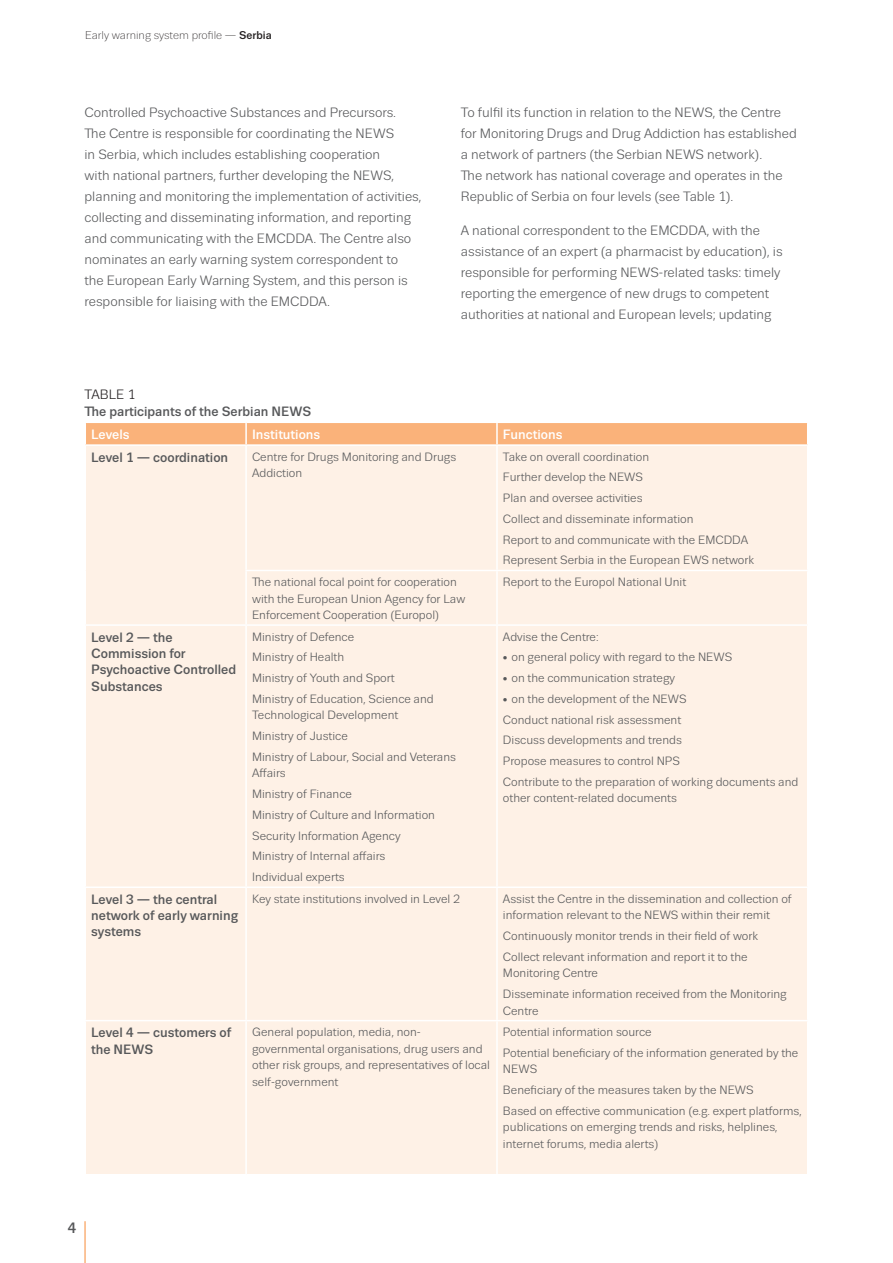
<style>
.page{position:relative;width:893px;height:1263px;background:#fff}
.page>*{position:absolute;margin:0;border:0;box-sizing:border-box;transform-origin:0 0}
.t1{font:500 15px "Trivia Sans";color:#57585a}
.Content{font:13.5px/21px "Trivia Sans";color:#57585a}
.table_1row{font:500 13.5px/16.2px "Trivia Sans";color:#57585a}
.title_Fig2{font:500 13.5px "Trivia Sans";color:#57585a}
.Content-2{font:500 13.5px "Trivia Sans";color:#fff}
.t2{font:13.5px "Trivia Sans";color:#231f20}
.Table_text{font:12px/16.5px "Trivia Sans";color:#57585a}
.t3{font:300 11.25px "Trivia Sans";color:#231f20}
.s1{font-weight:500}
</style>
<div class="page">
<hr style="left:84px;top:1221px;width:2px;height:42px;background:#fab27a">
<div style="left:86px;top:446px;width:721px;height:728px;background:#fef1e6"></div>
<div style="left:86px;top:423px;width:721px;height:21px;background:#fab27a"></div>
<hr style="left:245px;top:446px;width:2px;height:124px;background:#fff">
<hr style="left:496px;top:446px;width:2px;height:124px;background:#fff">
<hr style="left:245px;top:570px;width:252px;height:1px;background:#fff">
<hr style="left:245px;top:571px;width:2px;height:53px;background:#fff">
<hr style="left:497px;top:570px;width:311px;height:1px;background:#fff">
<hr style="left:496px;top:571px;width:2px;height:53px;background:#fff">
<hr style="left:85px;top:624px;width:161px;height:2px;background:#fff">
<hr style="left:246px;top:624px;width:251px;height:2px;background:#fff">
<hr style="left:245px;top:626px;width:2px;height:260px;background:#fff">
<hr style="left:497px;top:624px;width:311px;height:2px;background:#fff">
<hr style="left:496px;top:626px;width:2px;height:260px;background:#fff">
<hr style="left:85px;top:886px;width:161px;height:2px;background:#fff">
<hr style="left:246px;top:886px;width:251px;height:2px;background:#fff">
<hr style="left:245px;top:888px;width:2px;height:132px;background:#fff">
<hr style="left:497px;top:886px;width:311px;height:2px;background:#fff">
<hr style="left:496px;top:888px;width:2px;height:132px;background:#fff">
<hr style="left:85px;top:1020px;width:161px;height:1px;background:#fff">
<hr style="left:246px;top:1020px;width:251px;height:1px;background:#fff">
<hr style="left:245px;top:1021px;width:2px;height:153px;background:#fff">
<hr style="left:497px;top:1020px;width:311px;height:1px;background:#fff">
<hr style="left:496px;top:1021px;width:2px;height:153px;background:#fff">
<p class="t3" style="left:85px;top:29px;width:188px">Early warning system profile — <span class="s1">Serbia</span></p>
<p class="Content" style="left:85px;top:102px;width:338px">Controlled Psychoactive Substances and Precursors.<br>The Centre is responsible for coordinating the NEWS<br>in Serbia, which includes establishing cooperation<br>with national partners, further developing the NEWS, planning and monitoring the implementation of activities, collecting and disseminating information, and reporting and communicating with the EMCDDA. The Centre also nominates an early warning system correspondent to<br>the European Early Warning System, and this person is responsible for liaising with the EMCDDA.</p>
<p class="Content" style="left:461px;top:102px;width:338px">To fulfil its function in relation to the NEWS, the Centre for Monitoring Drugs and Drug Addiction has established a network of partners (the Serbian NEWS network).<br>The network has national coverage and operates in the Republic of Serbia on four levels (see Table 1).</p>
<p class="Content" style="left:461px;top:220px;width:323px">A national correspondent to the EMCDDA, with the assistance of an expert (a pharmacist by education), is responsible for performing NEWS-related tasks: timely reporting the emergence of new drugs to competent authorities at national and European levels; updating</p>
<p class="t2" style="left:85px;top:388px;width:52px">TABLE 1</p>
<p class="title_Fig2" style="left:85px;top:404px;width:228px">The participants of the Serbian NEWS</p>
<p class="Content-2" style="left:91px;top:427px;width:40px">Levels</p>
<p class="Content-2" style="left:252px;top:427px;width:70px">Institutions</p>
<p class="Content-2" style="left:503px;top:427px;width:61px">Functions</p>
<p class="table_1row" style="left:91px;top:449px;width:138px">Level 1 — coordination</p>
<p class="Table_text" style="left:252px;top:449px;width:206px">Centre for Drugs Monitoring and Drugs<br>Addiction</p>
<p class="Table_text" style="left:503px;top:449px;width:148px">Take on overall coordination</p>
<p class="Table_text" style="left:503px;top:469px;width:142px">Further develop the NEWS</p>
<p class="Table_text" style="left:503px;top:490px;width:141px">Plan and oversee activities</p>
<p class="Table_text" style="left:503px;top:511px;width:192px">Collect and disseminate information</p>
<p class="Table_text" style="left:503px;top:532px;width:247px">Report to and communicate with the EMCDDA</p>
<p class="Table_text" style="left:503px;top:552px;width:253px">Represent Serbia in the European EWS network</p>
<p class="Table_text" style="left:252px;top:574px;width:215px">The national focal point for cooperation with the European Union Agency for Law<br>Enforcement Cooperation (Europol)</p>
<p class="Table_text" style="left:503px;top:574px;width:185px">Report to the Europol National Unit</p>
<p class="table_1row" style="left:91px;top:629px;width:146px">Level 2 — the<br>Commission for<br>Psychoactive Controlled<br>Substances</p>
<p class="Table_text" style="left:252px;top:628px;width:104px">Ministry of Defence</p>
<p class="Table_text" style="left:252px;top:649px;width:94px">Ministry of Health</p>
<p class="Table_text" style="left:252px;top:670px;width:144px">Ministry of Youth and Sport</p>
<p class="Table_text" style="left:252px;top:691px;width:183px">Ministry of Education, Science and<br>Technological Development</p>
<p class="Table_text" style="left:252px;top:728px;width:97px">Ministry of Justice</p>
<p class="Table_text" style="left:252px;top:749px;width:205px">Ministry of Labour, Social and Veterans<br>Affairs</p>
<p class="Table_text" style="left:252px;top:786px;width:101px">Ministry of Finance</p>
<p class="Table_text" style="left:252px;top:807px;width:184px">Ministry of Culture and Information</p>
<p class="Table_text" style="left:252px;top:827px;width:150px">Security Information Agency</p>
<p class="Table_text" style="left:252px;top:848px;width:135px">Ministry of Internal affairs</p>
<p class="Table_text" style="left:252px;top:869px;width:94px">Individual experts</p>
<p class="Table_text" style="left:503px;top:628px;width:97px">Advise the Centre:</p>
<p class="Table_text" style="left:503px;top:649px;width:231px">• on general policy with regard to the NEWS</p>
<p class="Table_text" style="left:503px;top:670px;width:174px">• on the communication strategy</p>
<p class="Table_text" style="left:503px;top:691px;width:185px">• on the development of the NEWS</p>
<p class="Table_text" style="left:503px;top:711px;width:180px">Conduct national risk assessment</p>
<p class="Table_text" style="left:503px;top:732px;width:180px">Discuss developments and trends</p>
<p class="Table_text" style="left:503px;top:753px;width:178px">Propose measures to control NPS</p>
<p class="Table_text" style="left:503px;top:774px;width:297px">Contribute to the preparation of working documents and other content-related documents</p>
<p class="table_1row" style="left:91px;top:891px;width:148px">Level 3 — the central network of early warning systems</p>
<p class="Table_text" style="left:252px;top:891px;width:210px">Key state institutions involved in Level 2</p>
<p class="Table_text" style="left:503px;top:891px;width:290px">Assist the Centre in the dissemination and collection of information relevant to the NEWS within their remit</p>
<p class="Table_text" style="left:503px;top:928px;width:257px">Continuously monitor trends in their field of work</p>
<p class="Table_text" style="left:503px;top:949px;width:246px">Collect relevant information and report it to the<br>Monitoring Centre</p>
<p class="Table_text" style="left:503px;top:986px;width:285px">Disseminate information received from the Monitoring<br>Centre</p>
<p class="table_1row" style="left:91px;top:1025px;width:142px">Level 4 — customers of the NEWS</p>
<p class="Table_text" style="left:252px;top:1024px;width:239px">General population, media, non&shy;governmental organisations, drug users and other risk groups, and representatives of local self-government</p>
<p class="Table_text" style="left:503px;top:1024px;width:150px">Potential information source</p>
<p class="Table_text" style="left:503px;top:1045px;width:297px">Potential beneficiary of the information generated by the<br>NEWS</p>
<p class="Table_text" style="left:503px;top:1082px;width:252px">Beneficiary of the measures taken by the NEWS</p>
<p class="Table_text" style="left:503px;top:1103px;width:300px">Based on effective communication (e.g. expert platforms, publications on emerging trends and risks, helplines, internet forums, media alerts)</p>
<p class="t1" style="left:68px;top:1220px;width:10px">4</p>
</div>
